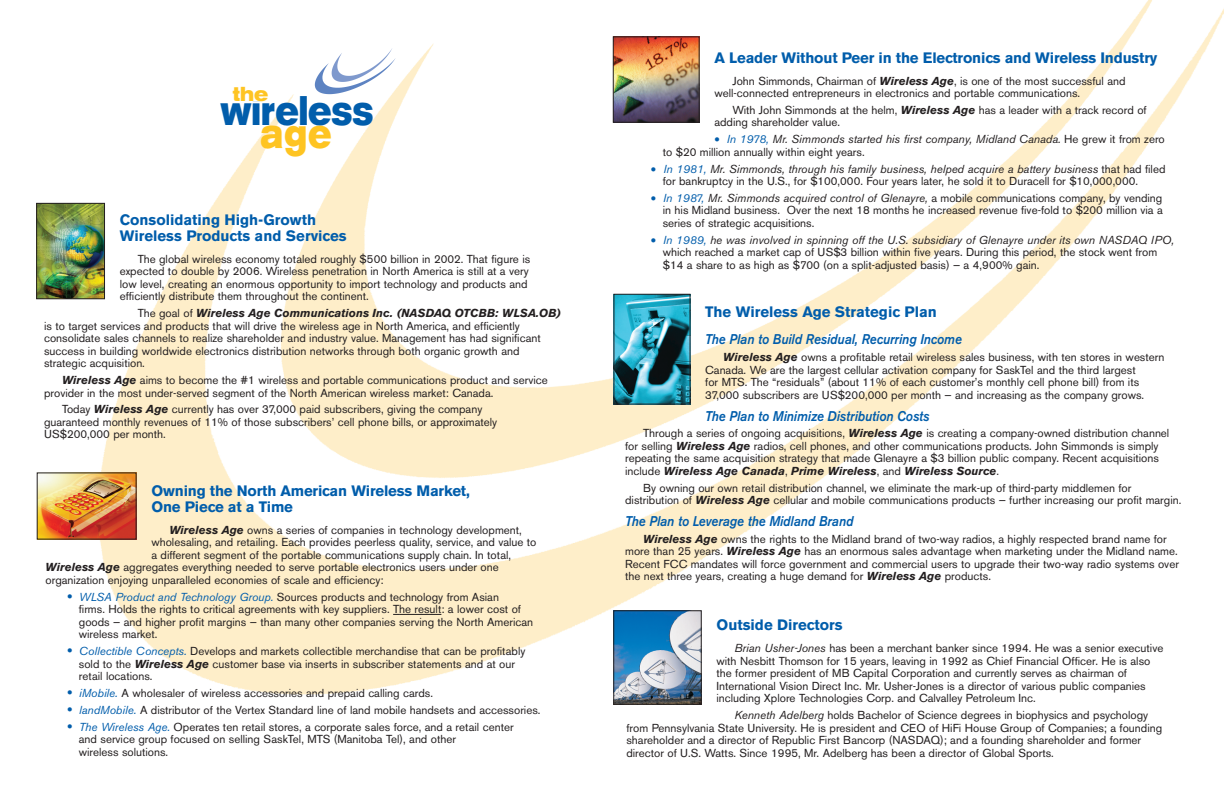
<style>
.page{position:relative;width:1224px;height:792px;background:#fff}
.page>*{position:absolute;margin:0;border:0;box-sizing:border-box;transform-origin:0 0}
.t1{font:700 expanded 41px "Akzidenz Grotesk BE";color:#015dab;scale:.7 1}
.t2{font:700 expanded 41px "Akzidenz Grotesk BE";color:#fec422;scale:.7 1}
.t3{font:700 expanded 20px "Akzidenz Grotesk BE";color:#fec422;scale:.86 1}
.t4{font:700 15px/16px "Akzidenz Grotesk BE";letter-spacing:-.01em;color:#015dab}
.t5{font:italic 500 14px "Akzidenz Grotesk BE";color:#015dab;scale:.9 1}
.t6{font:11.5px/12.5px "Akzidenz Grotesk BE";color:#231f20}
.s1{font-weight:700;font-style:italic}
.s2{font-style:italic;font-size:16px;color:#015dab}
.s3{font-style:italic;color:#015dab}
.s4{font-size:16px;color:#015dab}
.s5{font-style:italic}
</style>
<div class="page">
<img style="left:81px;top:8px;width:1143px;height:687px">
<img style="left:228px;top:0;width:975px;height:502px">
<hr style="left:399px;top:614px;width:42px;height:1px;background:#231f20">
<img style="left:38px;top:205px;width:65px;height:92px">
<div style="left:36px;top:203px;width:69px;height:96px;border:1px solid #231f20"></div>
<img style="left:615px;top:612px;width:85px;height:91px">
<div style="left:613px;top:610px;width:89px;height:95px;border:1px solid #231f20"></div>
<img style="left:39px;top:475px;width:95px;height:62px">
<div style="left:250px;top:96px;width:12px;height:5px;background:#fff"></div>
<img style="left:328px;top:45px;width:67px;height:11px">
<img style="left:615px;top:39px;width:82px;height:81px">
<div style="left:613px;top:37px;width:86px;height:85px;border:1px solid #231f20"></div>
<img style="left:616px;top:296px;width:72px;height:106px">
<div style="left:614px;top:294px;width:76px;height:110px;border:1px solid #231f20"></div>
<img style="left:311px;top:56px;width:88px;height:40px">
<h2 class="t3" style="left:233px;top:86px;width:42px">the</h2>
<h1 class="t1" style="left:220px;top:96px;width:220px">wireless</h1>
<h1 class="t2" style="left:260px;top:119px;width:103px">age</h1>
<h3 class="t4" style="left:120px;top:213px;width:228px">Consolidating High-Growth<br>Wireless Products and Services</h3>
<p class="t6" style="left:120px;top:254px;width:412px;text-indent:18px">The global wireless economy totaled roughly $500 billion in 2002. That figure is expected to double by 2006. Wireless penetration in North America is still at a very low level, creating an enormous opportunity to import technology and products and efficiently distribute them throughout the continent.</p>
<p class="t6" style="left:44px;top:308px;width:519px;text-indent:94px">The goal of <span class="s1">Wireless Age Communications Inc. (NASDAQ OTCBB: WLSA.OB) </span>is to target services and products that will drive the wireless age in North America, and efficiently consolidate sales channels to realize shareholder and industry value. Management has had significant success in building worldwide electronics distribution networks through both organic growth and strategic acquisition.</p>
<p class="t6" style="left:44px;top:375px;width:505px;text-indent:18px"><span class="s1">Wireless Age</span> aims to become the #1 wireless and portable communications product and service provider in the most under-served segment of the North American wireless market: Canada.</p>
<p class="t6" style="left:44px;top:404px;width:455px;text-indent:18px">Today <span class="s1">Wireless Age</span> currently has over 37,000 paid subscribers, giving the company guaranteed monthly revenues of 11% of those subscribers’ cell phone bills, or approximately<br>US$200,000 per month.</p>
<h3 class="t4" style="left:151px;top:484px;width:320px">Owning the North American Wireless Market,<br>One Piece at a Time</h3>
<p class="t6" style="left:169px;top:525px;width:354px"><span class="s1">Wireless Age</span> owns a series of companies in technology development,</p>
<p class="t6" style="left:151px;top:537px;width:387px">wholesaling, and retailing. Each provides peerless quality, service, and value to</p>
<p class="t6" style="left:151px;top:550px;width:361px">a different segment of the portable communications supply chain. In total,</p>
<p class="t6" style="left:46px;top:562px;width:455px"><span class="s1">Wireless Age</span> aggregates everything needed to serve portable electronics users under one</p>
<p class="t6" style="left:46px;top:575px;width:340px">organization enjoying unparalleled economies of scale and efficiency:</p>
<p class="t6" style="left:79px;top:592px;width:456px;text-indent:-12px"><span class="s2">•</span> <span class="s3">WLSA Product and Technology Group.</span> Sources products and technology from Asian<br>firms. Holds the rights to critical agreements with key suppliers. The result: a lower cost of goods — and higher profit margins — than many other companies serving the North American wireless market.</p>
<p class="t6" style="left:79px;top:646px;width:448px;text-indent:-12px"><span class="s2">•</span> <span class="s3">Collectible Concepts.</span> Develops and markets collectible merchandise that can be profitably sold to the <span class="s1">Wireless Age</span> customer base via inserts in subscriber statements and at our retail locations.</p>
<p class="t6" style="left:66px;top:688px;width:368px"><span class="s2">•</span> <span class="s3">iMobile.</span> A wholesaler of wireless accessories and prepaid calling cards.</p>
<p class="t6" style="left:66px;top:705px;width:476px"><span class="s2">•</span> <span class="s3">landMobile.</span> A distributor of the Vertex Standard line of land mobile handsets and accessories.</p>
<p class="t6" style="left:79px;top:722px;width:436px;text-indent:-12px"><span class="s2">•</span> <span class="s3">The Wireless Age.</span> Operates ten retail stores, a corporate sales force, and a retail center and service group focused on selling SaskTel, MTS (Manitoba Tel), and other<br>wireless solutions.</p>
<h3 class="t4" style="left:714px;top:51px;width:444px">A Leader Without Peer in the Electronics and Wireless Industry</h3>
<p class="t6" style="left:714px;top:76px;width:413px;text-indent:18px">John Simmonds, Chairman of <span class="s1">Wireless Age</span>, is one of the most successful and well-connected entrepreneurs in electronics and portable communications.</p>
<p class="t6" style="left:714px;top:105px;width:434px;text-indent:18px">With John Simmonds at the helm, <span class="s1">Wireless Age</span> has a leader with a track record of adding shareholder value.</p>
<p class="t6" style="left:663px;top:134px;width:504px;text-indent:52px"><span class="s4">•</span> <span class="s3">In 1978,</span> <span class="s5">Mr. Simmonds started his first company, Midland Canada.</span> He grew it from zero to $20 million annually within eight years.</p>
<p class="t6" style="left:663px;top:164px;width:504px;text-indent:-12px"><span class="s4">•</span> <span class="s3">In 1981,</span> <span class="s5">Mr. Simmonds, through his family business, helped acquire a battery business</span> that had filed for bankruptcy in the U.S., for $100,000. Four years later, he sold it to Duracell for $10,000,000.</p>
<p class="t6" style="left:663px;top:193px;width:501px;text-align:justify;text-indent:-12px"><span class="s4">•</span> <span class="s3">In 1987,</span> <span class="s5">Mr. Simmonds acquired control of Glenayre,</span> a mobile communications company, by vending in his Midland business. Over the next 18 months he increased revenue five-fold to $200 million via a series of strategic acquisitions.</p>
<p class="t6" style="left:663px;top:235px;width:513px;text-indent:-12px"><span class="s4">•</span> <span class="s3">In 1989,</span> <span class="s5">he was involved in spinning off the U.S. subsidiary of Glenayre under its own NASDAQ IPO, </span>which reached a market cap of US$3 billion within five years. During this period, the stock went from $14 a share to as high as $700 (on a split-adjusted basis) — a 4,900% gain.</p>
<h3 class="t4" style="left:705px;top:306px;width:233px">The Wireless Age Strategic Plan</h3>
<p class="t5" style="left:705px;top:334px;width:287px">The Plan to Build Residual, Recurring Income</p>
<p class="t6" style="left:705px;top:352px;width:461px;text-indent:18px"><span class="s1">Wireless Age</span> owns a profitable retail wireless sales business, with ten stores in western Canada. We are the largest cellular activation company for SaskTel and the third largest<br>for MTS. The “residuals” (about 11% of each customer’s monthly cell phone bill) from its 37,000 subscribers are US$200,000 per month — and increasing as the company grows.</p>
<p class="t5" style="left:705px;top:411px;width:251px">The Plan to Minimize Distribution Costs</p>
<p class="t6" style="left:625px;top:428px;width:546px;text-indent:18px">Through a series of ongoing acquisitions, <span class="s1">Wireless Age</span> is creating a company-owned distribution channel for selling <span class="s1">Wireless Age</span> radios, cell phones, and other communications products. John Simmonds is simply repeating the same acquisition strategy that made Glenayre a $3 billion public company. Recent acquisitions include <span class="s1">Wireless Age Canada</span>, <span class="s1">Prime Wireless</span>, and <span class="s1">Wireless Source</span>.</p>
<p class="t6" style="left:625px;top:483px;width:558px;text-indent:18px">By owning our own retail distribution channel, we eliminate the mark-up of third-party middlemen for distribution of <span class="s1">Wireless Age</span> cellular and mobile communications products — further increasing our profit margin.</p>
<p class="t5" style="left:625px;top:516px;width:255px">The Plan to Leverage the Midland Brand</p>
<p class="t6" style="left:625px;top:534px;width:555px;text-indent:18px"><span class="s1">Wireless Age</span> owns the rights to the Midland brand of two-way radios, a highly respected brand name for more than 25 years. <span class="s1">Wireless Age</span> has an enormous sales advantage when marketing under the Midland name.<br>Recent FCC mandates will force government and commercial users to upgrade their two-way radio systems over the next three years, creating a huge demand for <span class="s1">Wireless Age</span> products.</p>
<h3 class="t4" style="left:717px;top:619px;width:128px">Outside Directors</h3>
<p class="t6" style="left:717px;top:643px;width:448px;text-indent:18px"><span class="s5">Brian Usher-Jones</span> has been a merchant banker since 1994. He was a senior executive with Nesbitt Thomson for 15 years, leaving in 1992 as Chief Financial Officer. He is also the former president of MB Capital Corporation and currently serves as chairman of International Vision Direct Inc. Mr. Usher-Jones is a director of various public companies including Xplore Technologies Corp. and Calvalley Petroleum Inc.</p>
<p class="t6" style="left:626px;top:710px;width:537px;text-indent:108px"><span class="s5">Kenneth Adelberg</span> holds Bachelor of Science degrees in biophysics and psychology from Pennsylvania State University. He is president and CEO of HiFi House Group of Companies; a founding shareholder and a director of Republic First Bancorp (NASDAQ); and a founding shareholder and former director of U.S. Watts. Since 1995, Mr. Adelberg has been a director of Global Sports.</p>
</div>
